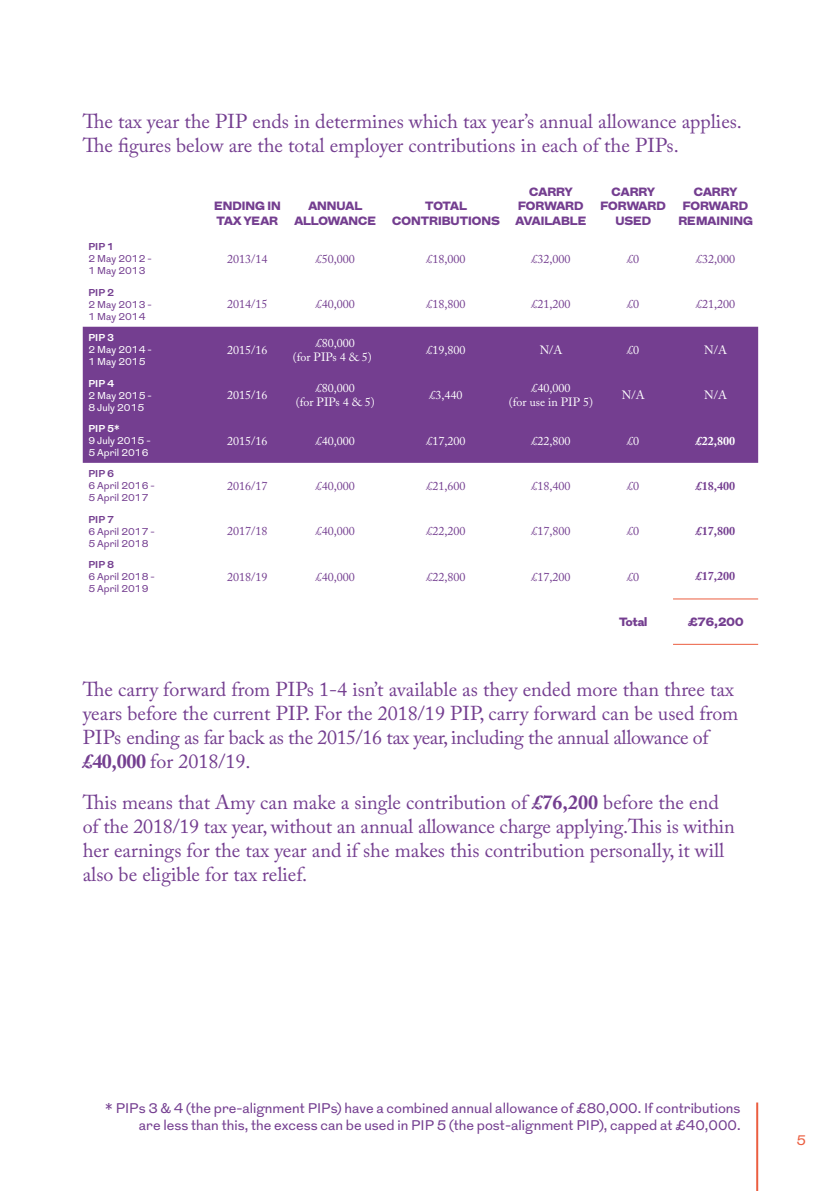
<style>
.page{position:relative;width:840px;height:1191px;background:#fff}
.page>*{position:absolute;margin:0;border:0;box-sizing:border-box;transform-origin:0 0}
.t1{font:20px/24px "Adobe Caslon Pro";color:#743e90}
.t2{font:14px/16.8px "Grot";color:#743e90;text-align:right}
.t3{font:14px "Grot";color:#eb5e40}
.t4{font:12px "Adobe Caslon Pro";color:#743e90}
.t5{font:12px/14.4px "Adobe Caslon Pro";color:#fff;text-align:center}
.t6{font:900 12px/14.4px "Grot";color:#743e90;text-align:center}
.t7{font:700 12px "Adobe Caslon Pro";color:#743e90}
.t8{font:700 12px "Adobe Caslon Pro";color:#fff}
.t9{font:10px/12px "Grot";color:#743e90}
.t10{font:10px/12px "Grot";color:#fff}
.t11{font:700 10px "Grot";color:#743e90}
.t12{font:700 10px "Grot";color:#fff}
.s1{color:#743e90}
.s2{font-weight:700}
</style>
<div class="page">
<div style="left:83px;top:327px;width:674px;height:136px;background:#743e90"></div>
<hr style="left:672px;top:598px;width:85px;height:1px;background:#eb5e40">
<hr style="left:672px;top:644px;width:85px;height:1px;background:#eb5e40">
<hr style="left:755px;top:1102px;width:2px;height:89px;background:#eb5e40">
<p class="t1" style="left:83px;top:109px;width:660px">The tax year the PIP ends in determines which tax year’s annual allowance applies.<br>The figures below are the total employer contributions in each of the PIPs.</p>
<p class="t6" style="left:214px;top:199px;width:68px;text-align:left">ENDING IN<br>TAX YEAR</p>
<p class="t6" style="left:294px;top:199px;width:83px">ANNUAL<br>ALLOWANCE</p>
<p class="t6" style="left:392px;top:199px;width:109px">TOTAL<br>CONTRIBUTIONS</p>
<p class="t6" style="left:515px;top:185px;width:72px">CARRY<br>FORWARD<br>AVAILABLE</p>
<p class="t6" style="left:600px;top:185px;width:66px">CARRY<br>FORWARD<br>USED</p>
<p class="t6" style="left:678px;top:185px;width:76px">CARRY<br>FORWARD<br>REMAINING</p>
<p class="t11" style="left:88px;top:240px;width:27px">PIP 1</p>
<p class="t9" style="left:88px;top:253px;width:65px">2 May 2012 -<br>1 May 2013</p>
<p class="t4" style="left:227px;top:252px;width:42px">2013/14</p>
<p class="t4" style="left:315px;top:252px;width:41px">£50,000</p>
<p class="t4" style="left:426px;top:252px;width:41px">£18,000</p>
<p class="t4" style="left:531px;top:252px;width:41px">£32,000</p>
<p class="t4" style="left:627px;top:252px;width:13px">£0</p>
<p class="t4" style="left:695px;top:252px;width:41px">£32,000</p>
<p class="t11" style="left:88px;top:285px;width:27px">PIP 2</p>
<p class="t9" style="left:88px;top:299px;width:65px">2 May 2013 -<br>1 May 2014</p>
<p class="t4" style="left:227px;top:297px;width:42px">2014/15</p>
<p class="t4" style="left:315px;top:297px;width:41px">£40,000</p>
<p class="t4" style="left:426px;top:297px;width:41px">£18,800</p>
<p class="t4" style="left:531px;top:297px;width:41px">£21,200</p>
<p class="t4" style="left:627px;top:297px;width:13px">£0</p>
<p class="t4" style="left:695px;top:297px;width:41px">£21,200</p>
<p class="t12" style="left:88px;top:331px;width:27px">PIP 3</p>
<p class="t10" style="left:88px;top:344px;width:65px">2 May 2014 -<br>1 May 2015</p>
<p class="t5" style="left:227px;top:342px;width:42px">2015/16</p>
<p class="t5" style="left:292px;top:335px;width:87px">£80,000<br>(for PIPs 4 &amp; 5)<span class="s1">4</span></p>
<p class="t5" style="left:426px;top:342px;width:41px">£19,800</p>
<p class="t5" style="left:539px;top:342px;width:24px">N/A</p>
<p class="t5" style="left:627px;top:342px;width:13px">£0</p>
<p class="t5" style="left:703px;top:342px;width:24px">N/A</p>
<p class="t12" style="left:88px;top:376px;width:28px">PIP 4</p>
<p class="t10" style="left:88px;top:389px;width:65px">2 May 2015 -<br>8 July 2015</p>
<p class="t5" style="left:227px;top:388px;width:42px">2015/16</p>
<p class="t5" style="left:295px;top:381px;width:81px">£80,000<br>(for PIPs 4 &amp; 5)</p>
<p class="t5" style="left:429px;top:388px;width:35px">£3,440</p>
<p class="t5" style="left:508px;top:381px;width:86px">£40,000<br>(for use in PIP 5)</p>
<p class="t5" style="left:621px;top:388px;width:24px">N/A</p>
<p class="t5" style="left:703px;top:388px;width:24px">N/A</p>
<p class="t12" style="left:88px;top:421px;width:33px">PIP 5*</p>
<p class="t10" style="left:88px;top:435px;width:64px">9 July 2015 -<br>5 April 2016</p>
<p class="t5" style="left:227px;top:433px;width:42px">2015/16</p>
<p class="t5" style="left:315px;top:433px;width:41px">£40,000</p>
<p class="t5" style="left:426px;top:433px;width:41px">£17,200</p>
<p class="t5" style="left:531px;top:433px;width:41px">£22,800</p>
<p class="t5" style="left:627px;top:433px;width:13px">£0</p>
<p class="t8" style="left:695px;top:433px;width:41px">£22,800</p>
<p class="t11" style="left:88px;top:467px;width:27px">PIP 6</p>
<p class="t9" style="left:88px;top:480px;width:68px">6 April 2016 -<br>5 April 2017</p>
<p class="t4" style="left:227px;top:479px;width:42px">2016/17</p>
<p class="t4" style="left:315px;top:479px;width:41px">£40,000</p>
<p class="t4" style="left:426px;top:479px;width:41px">£21,600</p>
<p class="t4" style="left:531px;top:479px;width:41px">£18,400</p>
<p class="t4" style="left:627px;top:479px;width:13px">£0</p>
<p class="t7" style="left:695px;top:479px;width:41px">£18,400</p>
<p class="t11" style="left:88px;top:512px;width:27px">PIP 7</p>
<p class="t9" style="left:88px;top:525px;width:68px">6 April 2017 -<br>5 April 2018</p>
<p class="t4" style="left:227px;top:524px;width:42px">2017/18</p>
<p class="t4" style="left:315px;top:524px;width:41px">£40,000</p>
<p class="t4" style="left:426px;top:524px;width:41px">£22,200</p>
<p class="t4" style="left:531px;top:524px;width:41px">£17,800</p>
<p class="t4" style="left:627px;top:524px;width:13px">£0</p>
<p class="t7" style="left:695px;top:524px;width:41px">£17,800</p>
<p class="t11" style="left:88px;top:557px;width:27px">PIP 8</p>
<p class="t9" style="left:88px;top:571px;width:68px">6 April 2018 -<br>5 April 2019</p>
<p class="t4" style="left:227px;top:569px;width:42px">2018/19</p>
<p class="t4" style="left:315px;top:569px;width:41px">£40,000</p>
<p class="t4" style="left:426px;top:569px;width:41px">£22,800</p>
<p class="t4" style="left:531px;top:569px;width:41px">£17,200</p>
<p class="t4" style="left:627px;top:569px;width:13px">£0</p>
<p class="t7" style="left:695px;top:569px;width:41px">£17,200</p>
<p class="t6" style="left:619px;top:615px;width:29px">Total</p>
<p class="t6" style="left:687px;top:615px;width:57px">£76,200</p>
<p class="t1" style="left:83px;top:677px;width:656px">The carry forward from PIPs 1-4 isn’t available as they ended more than three tax years before the current PIP. For the 2018/19 PIP, carry forward can be used from PIPs ending as far back as the 2015/16 tax year, including the annual allowance of <span class="s2">£40,000</span> for 2018/19.</p>
<p class="t1" style="left:83px;top:790px;width:653px">This means that Amy can make a single contribution of <span class="s2">£76,200</span> before the end of the 2018/19 tax year, without an annual allowance charge applying.This is within her earnings for the tax year and if she makes this contribution personally, it will also be eligible for tax relief.</p>
<p class="t2" style="left:105px;top:1100px;width:636px">* PIPs 3 &amp; 4 (the pre-alignment PIPs) have a combined annual allowance of £80,000. If contributions are less than this, the excess can be used in PIP 5 (the post-alignment PIP), capped at £40,000.</p>
<p class="t3" style="left:796px;top:1130px;width:11px">5</p>
</div>
